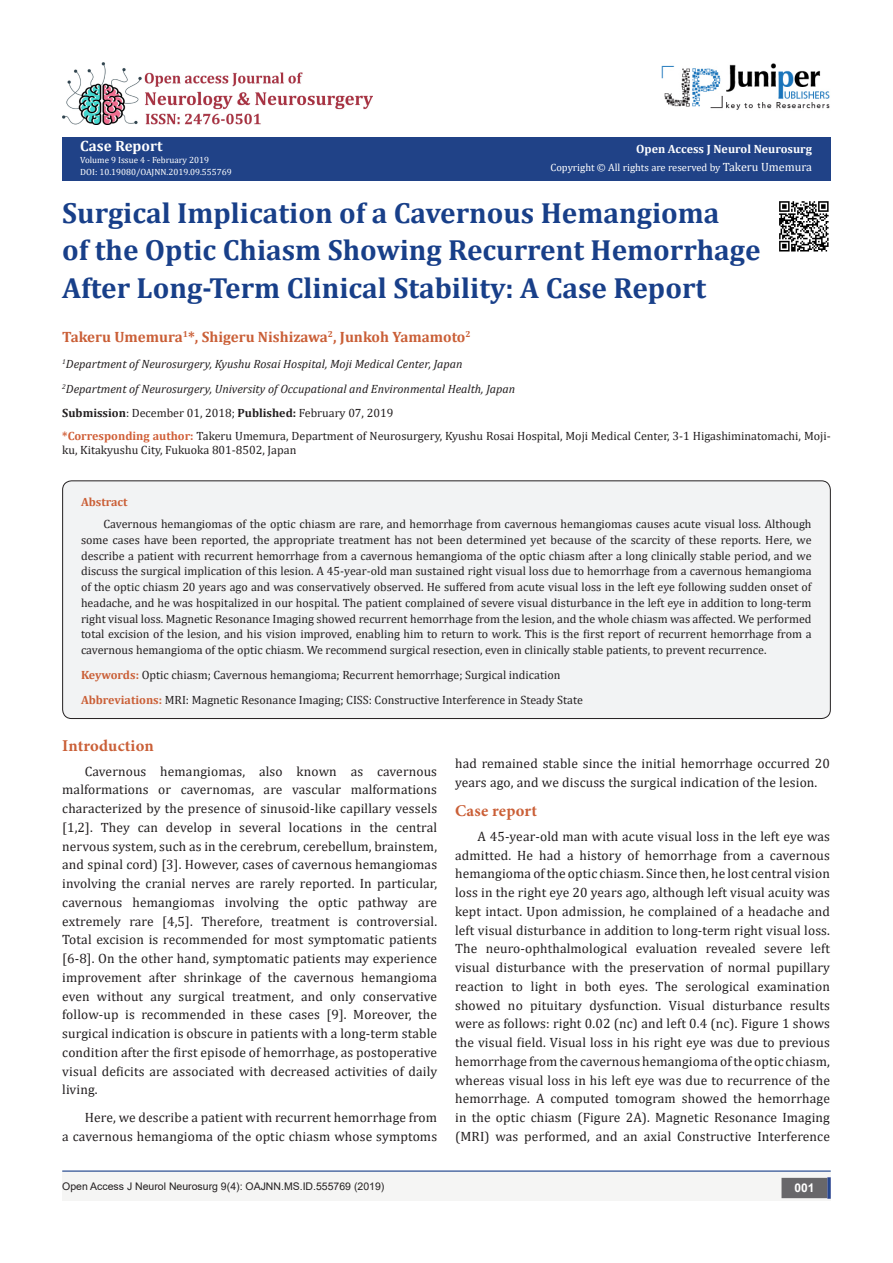
<style>
.page{position:relative;width:893px;height:1263px;background:#fff}
.page>*{position:absolute;margin:0;border:0;box-sizing:border-box;transform-origin:0 0}
.t1{font:700 29.25px/37.5px "Cambria";color:#183f89}
.t2{font:700 16.5px "Minion Pro";letter-spacing:.01em;color:#ca5f37}
.t3{font:700 15px "Cambria";color:#ca5f37}
.t4{font:700 15px "Cambria";color:#fff}
.t5{font:13.5px/18.8px "Cambria";letter-spacing:.01em;color:#231f20;text-align:justify}
.t6{font:12px/15.8px "Cambria";color:#231f20}
.t7{font:italic 12px "Cambria";color:#231f20}
.t8{font:700 12px "Cambria";color:#fff}
.t9{font:700 12px "Cambria";color:#ca5f37}
.t10{font:700 12px "Arial";color:#fff}
.t11{font:10.5px "Arial";color:#231f20}
.t12{font:10.5px "Cambria";color:#fff}
.t13{font:9px "Cambria";color:#fff}
.s1{font-size:12px}
.s2{font-weight:700}
.s3{font-weight:700;color:#d05f38}
.s4{font-weight:700;color:#ca5f37}
</style>
<div class="page">
<div style="left:62px;top:137px;width:769px;height:43px;background:#204287"></div>
<div style="left:62px;top:1172px;width:494px;height:29px;background:#f5f5f4"></div>
<div style="left:507px;top:1172px;width:324px;height:29px;background:#f5f5f4"></div>
<div style="left:782px;top:1178px;width:45px;height:19px;background:#68676a"></div>
<div style="left:781px;top:1178px;width:46px;height:20px;border:2px solid #68676a"></div>
<svg style="left:827px;top:1177px;width:4px;height:22px"></svg>
<img style="left:661px;top:63px;width:169px;height:47px">
<hr style="left:62px;top:1170px;width:769px;height:2px;background:#183f89">
<img style="left:62px;top:62px;width:310px;height:63px">
<div style="left:63px;top:481px;width:767px;height:237px;background:#f2f3f4;border-radius:9px"></div>
<div style="left:62px;top:480px;width:769px;height:239px;border:1px solid #231f20;border-radius:9px"></div>
<img style="left:779px;top:201px;width:50px;height:51px">
<p class="t4" style="left:80px;top:135px;width:84px">Case Report</p>
<p class="t13" style="left:80px;top:155px;width:130px">Volume 9 Issue 4 - February 2019</p>
<p class="t13" style="left:80px;top:167px;width:153px">DOI: 10.19080/OAJNN.2019.09.555769</p>
<p class="t8" style="left:636px;top:141px;width:177px">Open Access J Neurol Neurosurg</p>
<p class="t12" style="left:550px;top:161px;width:263px">Copyright © All rights are reserved by <span class="s1">Takeru Umemura</span></p>
<p class="t1" style="left:62px;top:193px;width:700px">Surgical Implication of a Cavernous Hemangioma<br>of the Optic Chiasm Showing Recurrent Hemorrhage<br>After Long-Term Clinical Stability: A Case Report</p>
<p class="t3" style="left:62px;top:326px;width:410px">Takeru Umemura<sup>1</sup>*, Shigeru Nishizawa<sup>2</sup>, Junkoh Yamamoto<sup>2</sup></p>
<p class="t7" style="left:62px;top:355px;width:402px"><sup>1</sup>Department of Neurosurgery, Kyushu Rosai Hospital, Moji Medical Center, Japan</p>
<p class="t7" style="left:62px;top:381px;width:454px"><sup>2</sup>Department of Neurosurgery, University of Occupational and Environmental Health, Japan</p>
<p class="t6" style="left:62px;top:404px;width:333px"><span class="s2">Submission</span>: December 01, 2018; <span class="s2">Published:</span> February 07, 2019</p>
<p class="t6" style="left:62px;top:429px;width:770px;line-height:14.4px"><span class="s3">*Corresponding author:</span> Takeru Umemura, Department of Neurosurgery, Kyushu Rosai Hospital, Moji Medical Center, 3-1 Higashiminatomachi, Moji&shy;ku, Kitakyushu City, Fukuoka 801-8502, Japan</p>
<p class="t9" style="left:81px;top:494px;width:48px">Abstract</p>
<p class="t6" style="left:81px;top:516px;width:732px;text-align:justify;text-indent:22px">Cavernous hemangiomas of the optic chiasm are rare, and hemorrhage from cavernous hemangiomas causes acute visual loss. Although some cases have been reported, the appropriate treatment has not been determined yet because of the scarcity of these reports. Here, we describe a patient with recurrent hemorrhage from a cavernous hemangioma of the optic chiasm after a long clinically stable period, and we discuss the surgical implication of this lesion. A 45-year-old man sustained right visual loss due to hemorrhage from a cavernous hemangioma of the optic chiasm 20 years ago and was conservatively observed. He suffered from acute visual loss in the left eye following sudden onset of headache, and he was hospitalized in our hospital. The patient complained of severe visual disturbance in the left eye in addition to long-term right visual loss. Magnetic Resonance Imaging showed recurrent hemorrhage from the lesion, and the whole chiasm was affected. We performed total excision of the lesion, and his vision improved, enabling him to return to work. This is the first report of recurrent hemorrhage from a cavernous hemangioma of the optic chiasm. We recommend surgical resection, even in clinically stable patients, to prevent recurrence.</p>
<p class="t6" style="left:81px;top:667px;width:481px"><span class="s4">Keywords:</span> Optic chiasm; Cavernous hemangioma; Recurrent hemorrhage; Surgical indication</p>
<p class="t6" style="left:81px;top:691px;width:503px"><span class="s4">Abbreviations:</span> MRI: Magnetic Resonance Imaging; CISS: Constructive Interference in Steady State</p>
<p class="t2" style="left:62px;top:734px;width:93px">Introduction</p>
<p class="t5" style="left:62px;top:762px;width:376px;text-indent:22px">Cavernous hemangiomas, also known as cavernous malformations or cavernomas, are vascular malformations characterized by the presence of sinusoid-like capillary vessels [1,2]. They can develop in several locations in the central nervous system, such as in the cerebrum, cerebellum, brainstem, and spinal cord) [3]. However, cases of cavernous hemangiomas involving the cranial nerves are rarely reported. In particular, cavernous hemangiomas involving the optic pathway are extremely rare [4,5]. Therefore, treatment is controversial.<br>Total excision is recommended for most symptomatic patients [6-8]. On the other hand, symptomatic patients may experience improvement after shrinkage of the cavernous hemangioma even without any surgical treatment, and only conservative follow-up is recommended in these cases [9]. Moreover, the surgical indication is obscure in patients with a long-term stable condition after the first episode of hemorrhage, as postoperative visual deficits are associated with decreased activities of daily living.</p>
<p class="t5" style="left:62px;top:1108px;width:376px;text-align:right">Here, we describe a patient with recurrent hemorrhage from<br>a cavernous hemangioma of the optic chiasm whose symptoms</p>
<p class="t5" style="left:455px;top:754px;width:376px">had remained stable since the initial hemorrhage occurred 20 years ago, and we discuss the surgical indication of the lesion.</p>
<p class="t2" style="left:455px;top:799px;width:83px">Case report</p>
<p class="t5" style="left:455px;top:827px;width:376px;text-indent:22px">A 45-year-old man with acute visual loss in the left eye was admitted. He had a history of hemorrhage from a cavernous hemangioma of the optic chiasm. Since then, he lost central vision loss in the right eye 20 years ago, although left visual acuity was kept intact. Upon admission, he complained of a headache and left visual disturbance in addition to long-term right visual loss.<br>The neuro-ophthalmological evaluation revealed severe left visual disturbance with the preservation of normal pupillary reaction to light in both eyes. The serological examination showed no pituitary dysfunction. Visual disturbance results were as follows: right 0.02 (nc) and left 0.4 (nc). Figure 1 shows the visual field. Visual loss in his right eye was due to previous hemorrhage from the cavernous hemangioma of the optic chiasm, whereas visual loss in his left eye was due to recurrence of the hemorrhage. A computed tomogram showed the hemorrhage in the optic chiasm (Figure 2A). Magnetic Resonance Imaging (MRI) was performed, and an axial Constructive Interference</p>
<p class="t11" style="left:62px;top:1179px;width:324px">Open Access J Neurol Neurosurg 9(4): OAJNN.MS.ID.555769 (2019)</p>
<p class="t10" style="left:794px;top:1180px;width:22px">001</p>
</div>
